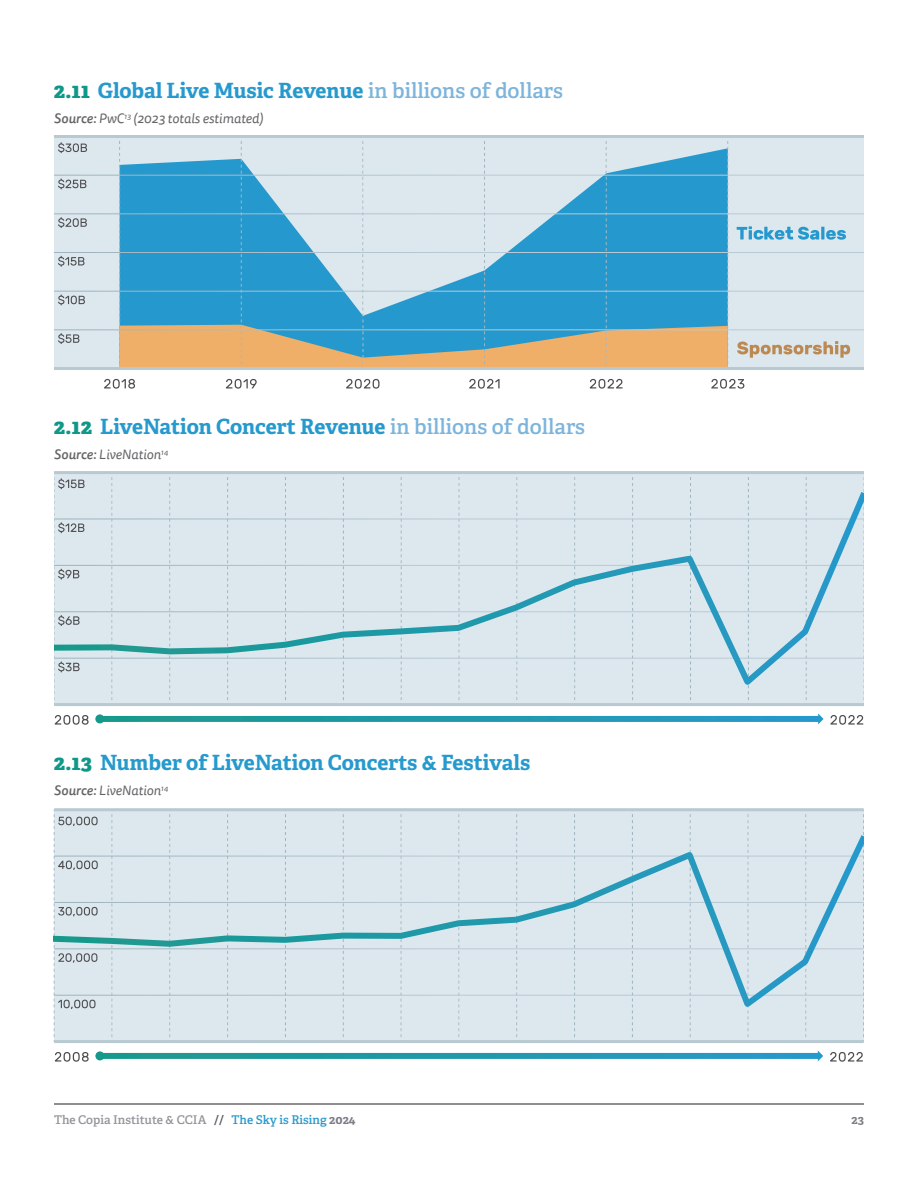
<style>
.page{position:relative;width:918px;height:1188px;background:#fff}
.page>*{position:absolute;margin:0;border:0;box-sizing:border-box;transform-origin:0 0}
.Head-Graph{font:700 21px "Adelle PE";letter-spacing:-.005em;color:#2699cd}
.Head-Graph-2{font:italic 13.5px "Tisa Sans Pro";color:#636366}
.t1{font:12px "Adelle PE Sb";color:#93939b}
.t2{font:700 12px "Adelle PE";color:#7d7c85}
.s1{font-family:"Adelle PE Eb";font-weight:400;color:#0e9889}
.s2{font-family:"Adelle PE Sb";font-weight:400;color:#7db4dc}
.s3{font-weight:500}
.s4{color:#5b5963}
.s5{color:#2699cd}
.s6{font-family:"Adelle PE";font-weight:700;color:#7d7c85}
</style>
<div class="page">
<hr style="left:54px;top:1104px;width:810px;height:1px;background:#231f20">
<div style="left:54px;top:473px;width:810px;height:232px;background:#dce8ee"></div>
<svg style="left:285px;top:477px;width:1px;height:223px"></svg>
<svg style="left:690px;top:477px;width:1px;height:223px"></svg>
<hr style="left:54px;top:471px;width:810px;height:3px;background:#b8c9d2">
<hr style="left:54px;top:703px;width:810px;height:3px;background:#b8c9d2">
<svg style="left:54px;top:477px;width:31px;height:223px"></svg>
<svg style="left:55px;top:715px;width:34px;height:10px"></svg>
<svg style="left:830px;top:715px;width:33px;height:10px"></svg>
<svg style="left:104px;top:716px;width:714px;height:6px;background:#2299ab"></svg>
<svg style="left:95px;top:714px;width:9px;height:9px"></svg>
<svg style="left:818px;top:713px;width:6px;height:11px"></svg>
<svg style="left:54px;top:488px;width:810px;height:204px"></svg>
<div style="left:54px;top:136px;width:810px;height:233px;background:#dce8ee"></div>
<svg style="left:119px;top:141px;width:609px;height:226px"></svg>
<hr style="left:54px;top:135px;width:810px;height:3px;background:#b8c9d2">
<hr style="left:54px;top:367px;width:810px;height:3px;background:#b8c9d2">
<hr style="left:54px;top:175px;width:810px;height:1px;background:#fff">
<svg style="left:58px;top:179px;width:28px;height:10px"></svg>
<svg style="left:58px;top:142px;width:29px;height:11px"></svg>
<hr style="left:54px;top:329px;width:810px;height:1px;background:#fff">
<svg style="left:58px;top:333px;width:21px;height:11px"></svg>
<hr style="left:54px;top:291px;width:810px;height:1px;background:#fff">
<svg style="left:58px;top:295px;width:27px;height:10px"></svg>
<hr style="left:54px;top:252px;width:810px;height:1px;background:#fff">
<svg style="left:58px;top:256px;width:27px;height:11px"></svg>
<hr style="left:54px;top:213px;width:810px;height:1px;background:#fff">
<svg style="left:58px;top:217px;width:29px;height:11px"></svg>
<svg style="left:104px;top:379px;width:31px;height:10px"></svg>
<svg style="left:226px;top:379px;width:31px;height:10px"></svg>
<svg style="left:346px;top:379px;width:34px;height:10px"></svg>
<svg style="left:469px;top:379px;width:31px;height:10px"></svg>
<svg style="left:590px;top:379px;width:33px;height:10px"></svg>
<svg style="left:711px;top:379px;width:33px;height:10px"></svg>
<svg style="left:737px;top:341px;width:113px;height:17px"></svg>
<svg style="left:737px;top:226px;width:109px;height:14px"></svg>
<div style="left:54px;top:810px;width:810px;height:232px;background:#dce8ee"></div>
<svg style="left:112px;top:811px;width:1px;height:226px"></svg>
<svg style="left:169px;top:811px;width:1px;height:226px"></svg>
<svg style="left:227px;top:811px;width:1px;height:226px"></svg>
<svg style="left:285px;top:811px;width:1px;height:226px"></svg>
<svg style="left:343px;top:811px;width:1px;height:226px"></svg>
<svg style="left:401px;top:811px;width:1px;height:226px"></svg>
<svg style="left:459px;top:811px;width:1px;height:226px"></svg>
<svg style="left:516px;top:811px;width:1px;height:226px"></svg>
<svg style="left:574px;top:811px;width:1px;height:226px"></svg>
<svg style="left:632px;top:811px;width:1px;height:226px"></svg>
<svg style="left:690px;top:811px;width:1px;height:226px"></svg>
<svg style="left:748px;top:811px;width:1px;height:226px"></svg>
<svg style="left:806px;top:814px;width:1px;height:223px"></svg>
<svg style="left:863px;top:811px;width:1px;height:226px"></svg>
<hr style="left:54px;top:808px;width:810px;height:3px;background:#b8c9d2">
<hr style="left:54px;top:1040px;width:810px;height:3px;background:#b8c9d2">
<svg style="left:54px;top:811px;width:44px;height:226px"></svg>
<svg style="left:55px;top:1052px;width:34px;height:10px"></svg>
<svg style="left:830px;top:1052px;width:33px;height:10px"></svg>
<svg style="left:104px;top:1053px;width:714px;height:6px;background:#229aac"></svg>
<svg style="left:95px;top:1051px;width:9px;height:9px"></svg>
<svg style="left:818px;top:1051px;width:5px;height:10px"></svg>
<svg style="left:54px;top:831px;width:810px;height:182px"></svg>
<p class="Head-Graph" style="left:54px;top:75px;width:511px"><span class="s1">2.11</span> Global Live Music Revenue <span class="s2">in billions of dollars</span></p>
<p class="Head-Graph-2" style="left:54px;top:109px;width:211px"><span class="s3">Source:</span> PwC<sup>13</sup> (2023 totals estimated)</p>
<p class="Head-Graph" style="left:54px;top:411px;width:533px"><span class="s1">2.12</span> LiveNation Concert Revenue <span class="s2">in billions of dollars</span></p>
<p class="Head-Graph-2" style="left:54px;top:445px;width:116px"><span class="s3">Source:</span> LiveNation<sup>14</sup></p>
<p class="Head-Graph" style="left:54px;top:747px;width:478px"><span class="s1">2.13</span> Number of LiveNation Concerts &amp; Festivals</p>
<p class="Head-Graph-2" style="left:54px;top:781px;width:116px"><span class="s3">Source:</span> LiveNation<sup>14</sup></p>
<p class="t1" style="left:54px;top:1111px;width:303px">The Copia Institute &amp; CCIA <span class="s4">//</span> <span class="s5">The Sky is Rising</span> <span class="s6">2024</span></p>
<p class="t2" style="left:851px;top:1111px;width:14px">23</p>
</div>
